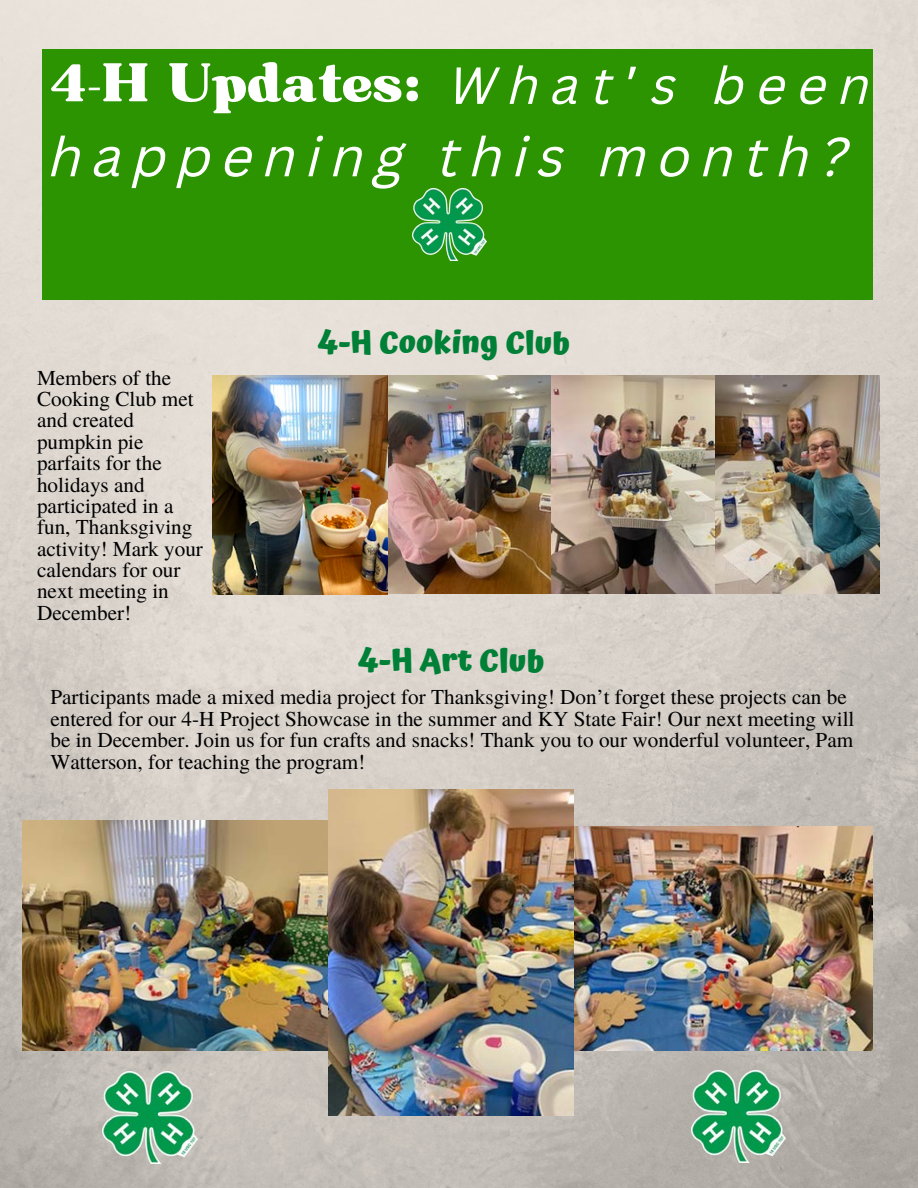
<style>
.page{position:relative;width:918px;height:1188px;background:#fff}
.page>*{position:absolute;margin:0;border:0;box-sizing:border-box;transform-origin:0 0}
.t1{font:italic 53.85px "Canva Sans";letter-spacing:.185em;color:#fff}
.t2{font:52.5px "Bugaki";color:#fff}
.t3{font:700 31.8px "Atma";color:#008037}
.t4{font:700 31.5px "Atma";color:#008037}
.t5{font:21.15px/21.3px "Te X Gyre Termes";color:#000}
.s1{font-family:"Canva Sans";font-style:italic;font-size:51px}
.s2{font-family:"Noto Sans Gurmukhi";font-size:51px}
</style>
<div class="page">
<img style="left:0;top:0;width:918px;height:1188px">
<div style="left:42px;top:49px;width:830px;height:251px;background:#2b9400"></div>
<img style="left:412px;top:188px;width:74px;height:72px">
<img style="left:212px;top:376px;width:667px;height:218px">
<img style="left:23px;top:821px;width:306px;height:229px">
<img style="left:329px;top:789px;width:245px;height:327px">
<img style="left:575px;top:827px;width:298px;height:224px">
<img style="left:103px;top:1072px;width:94px;height:92px">
<img style="left:691px;top:1070px;width:95px;height:92px">
<h2 class="t2" style="left:49px;top:50px;width:823px">4-H Updates: <span class="s1">What</span><span class="s2">’</span><span class="s1">s been</span></h2>
<h1 class="t1" style="left:49px;top:135px;width:801px">happening this month?</h1>
<p class="t5" style="left:37px;top:366px;width:167px">Members of the<br>Cooking Club met and created pumpkin pie parfaits for the holidays and participated in a fun, Thanksgiving activity! Mark your calendars for our next meeting in<br>December!</p>
<h3 class="t4" style="left:318px;top:323px;width:254px">4-H Cooking Club</h3>
<h3 class="t3" style="left:358px;top:642px;width:188px">4-H Art Club</h3>
<p class="t5" style="left:50px;top:686px;width:806px">Participants made a mixed media project for Thanksgiving! Don’t forget these projects can be entered for our 4-H Project Showcase in the summer and KY State Fair! Our next meeting will be in December. Join us for fun crafts and snacks! Thank you to our wonderful volunteer, Pam Watterson, for teaching the program!</p>
</div>
